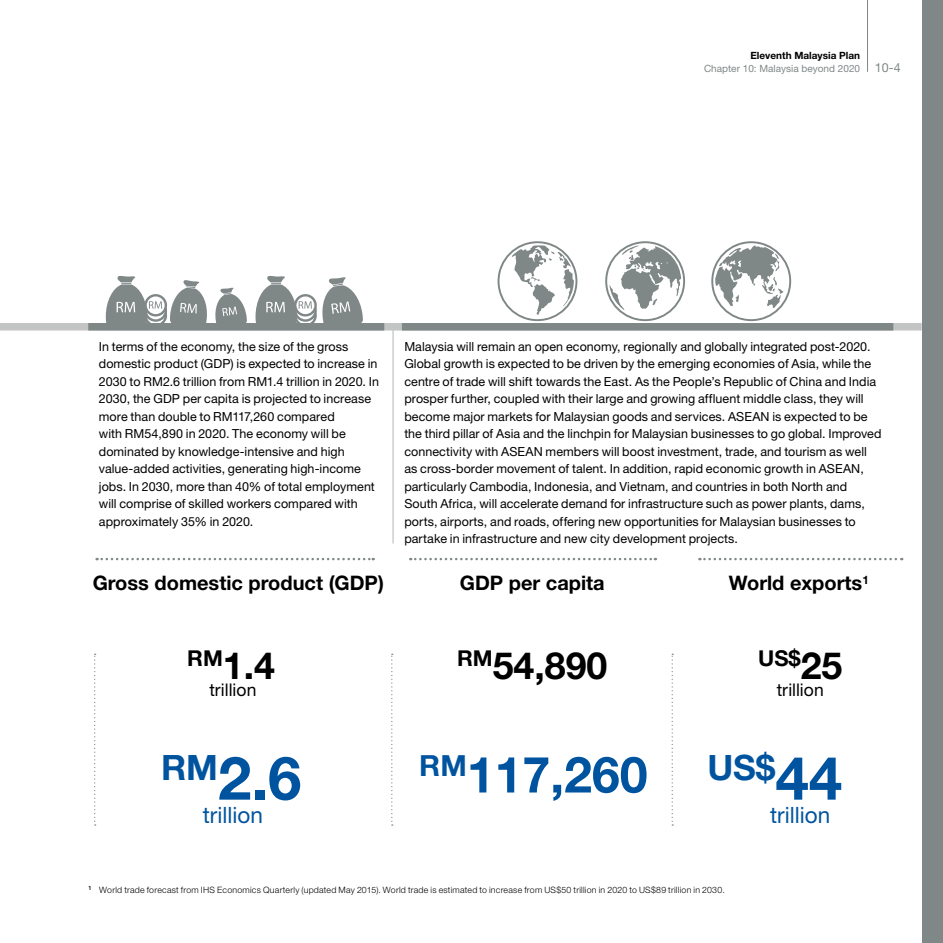
<style>
.page{position:relative;width:943px;height:943px;background:#fff}
.page>*{position:absolute;margin:0;border:0;box-sizing:border-box;transform-origin:0 0}
.t1{font:700 60px "Helvetica Neue LT Std";color:#00549f}
.t2{font:700 50px "Helvetica Neue LT Std";color:#00549f}
.t3{font:700 37.5px "Helvetica Neue LT Std";color:#000}
.t4{font:700 29.12px "Helvetica Neue LT Std";color:#00549f}
.t5{font:22.5px "Helvetica Neue LT Std";color:#00549f}
.t6{font:700 21.88px "Helvetica Neue LT Std";color:#000}
.t7{font:700 20px "Helvetica Neue LT Std";color:#000}
.t8{font:17.5px "Helvetica Neue LT Std";color:#000}
.t9{font:12.5px/17.5px "Helvetica Neue LT Std";letter-spacing:.005em;color:#000}
.t10{font:10px/13.8px "Helvetica Neue LT Std";color:#808787;text-align:center}
.t11{font:300 8.75px "Helvetica Neue LT Std";letter-spacing:.03em;color:#000}
.s1{font-weight:700;color:#000}
.s2{font-size:12.5px}
.s3{font-size:37.5px}
.s4{font-size:60px}
</style>
<div class="page">
<div style="left:921px;top:0;width:22px;height:943px;background:#808787"></div>
<hr style="left:867px;top:0;width:1px;height:72px;background:#808787">
<div style="left:0;top:323px;width:921px;height:7px;background:#c3c4c4"></div>
<div style="left:88px;top:323px;width:296px;height:7px;background:#808787"></div>
<svg style="left:97px;top:558px;width:277px;height:2px"></svg>
<hr style="left:392px;top:327px;width:2px;height:216px;background:#c3c4c4">
<div style="left:402px;top:323px;width:491px;height:7px;background:#808787"></div>
<svg style="left:410px;top:558px;width:246px;height:2px"></svg>
<svg style="left:699px;top:558px;width:203px;height:2px"></svg>
<svg style="left:94px;top:653px;width:2px;height:172px"></svg>
<svg style="left:391px;top:653px;width:2px;height:172px"></svg>
<svg style="left:671px;top:653px;width:2px;height:172px"></svg>
<svg style="left:106px;top:276px;width:101px;height:47px"></svg>
<svg style="left:215px;top:287px;width:32px;height:36px"></svg>
<svg style="left:255px;top:276px;width:108px;height:47px"></svg>
<svg style="left:497px;top:241px;width:294px;height:80px"></svg>
<p class="t10" style="left:704px;top:48px;width:198px"><span class="s1">Eleventh Malaysia Plan<br></span>Chapter 10: Malaysia beyond 2020 <span class="s2">10-4</span></p>
<p class="t9" style="left:99px;top:337px;width:282px">In terms of the economy, the size of the gross domestic product (GDP) is expected to increase in 2030 to RM2.6 trillion from RM1.4 trillion in 2020. In 2030, the GDP per capita is projected to increase more than double to RM117,260 compared<br>with RM54,890 in 2020. The economy will be dominated by knowledge-intensive and high value-added activities, generating high-income jobs. In 2030, more than 40% of total employment will comprise of skilled workers compared with approximately 35% in 2020.</p>
<p class="t9" style="left:404px;top:337px;width:478px">Malaysia will remain an open economy, regionally and globally integrated post-2020.<br>Global growth is expected to be driven by the emerging economies of Asia, while the centre of trade will shift towards the East. As the People’s Republic of China and India prosper further, coupled with their large and growing affluent middle class, they will become major markets for Malaysian goods and services. ASEAN is expected to be the third pillar of Asia and the linchpin for Malaysian businesses to go global. Improved connectivity with ASEAN members will boost investment, trade, and tourism as well as cross-border movement of talent. In addition, rapid economic growth in ASEAN, particularly Cambodia, Indonesia, and Vietnam, and countries in both North and South Africa, will accelerate demand for infrastructure such as power plants, dams, ports, airports, and roads, offering new opportunities for Malaysian businesses to partake in infrastructure and new city development projects.</p>
<h3 class="t7" style="left:93px;top:571px;width:293px">Gross domestic product (GDP)</h3>
<h3 class="t7" style="left:460px;top:571px;width:146px">GDP per capita</h3>
<h3 class="t7" style="left:729px;top:571px;width:141px">World exports<sup>1</sup></h3>
<h3 class="t3" style="left:187px;top:642px;width:89px"><sup>RM</sup>1.4</h3>
<h3 class="t6" style="left:758px;top:644px;width:86px">US$<span class="s3">25</span></h3>
<h3 class="t3" style="left:457px;top:642px;width:152px"><sup>RM</sup>54,890</h3>
<h3 class="t8" style="left:209px;top:679px;width:49px">trillion</h3>
<h3 class="t8" style="left:776px;top:679px;width:49px">trillion</h3>
<h1 class="t1" style="left:161px;top:741px;width:142px"><sup>RM</sup>2.6</h1>
<h2 class="t2" style="left:467px;top:743px;width:377px">117,260 <sup>US$</sup><span class="s4">44</span></h2>
<h3 class="t4" style="left:419px;top:747px;width:49px">RM</h3>
<h3 class="t5" style="left:203px;top:801px;width:62px">trillion</h3>
<h3 class="t5" style="left:770px;top:801px;width:62px">trillion</h3>
<p class="t11" style="left:89px;top:884px;width:637px"><sup>1</sup> World trade forecast from IHS Economics Quarterly (updated May 2015). World trade is estimated to increase from US$50 trillion in 2020 to US$89 trillion in 2030.</p>
</div>
